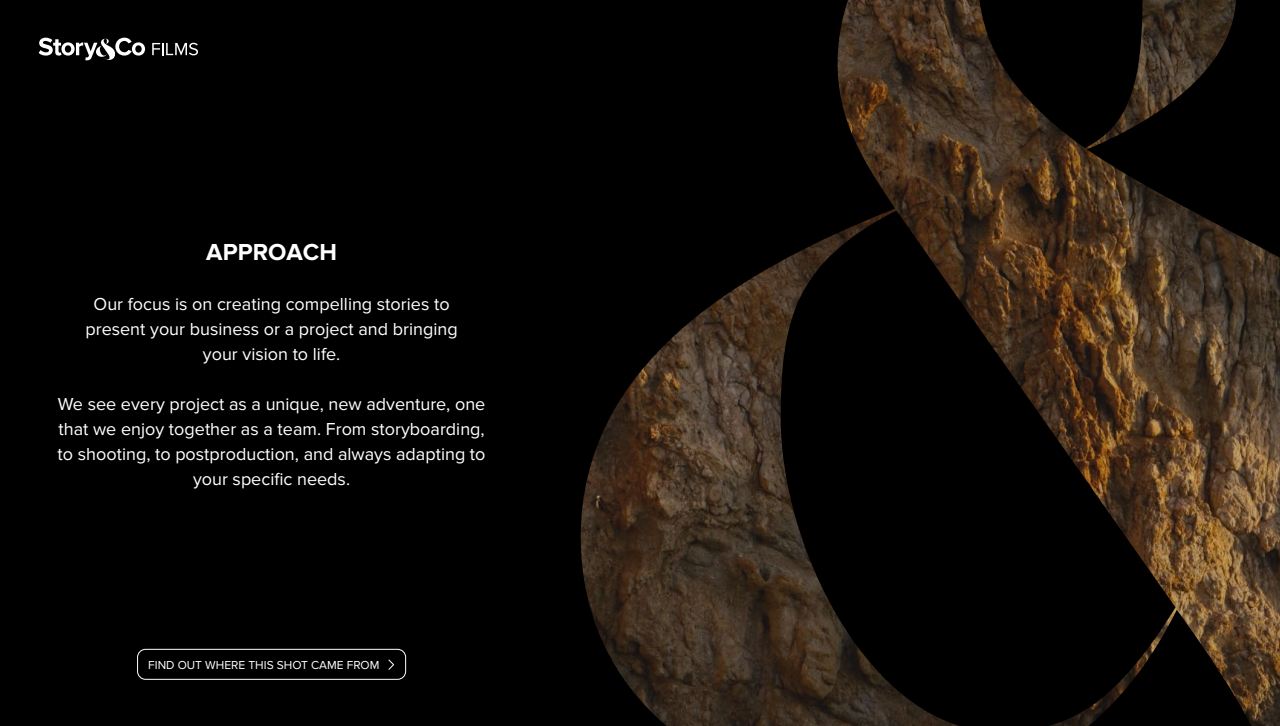
<style>
.page{position:relative;width:1280px;height:726px;background:#000}
.page>*{position:absolute;margin:0;border:0;box-sizing:border-box;transform-origin:0 0}
.t1{font:700 24px "Proxima Nova";color:#fff}
.t2{font:18px/25px "Proxima Nova";color:#fff;text-align:center}
.t3{font:12px "Proxima Nova";color:#fff}
</style>
<div class="page">
<img style="left:581px;top:0;width:699px;height:726px">
<svg style="left:152px;top:43px;width:46px;height:12px"></svg>
<svg style="left:39px;top:38px;width:106px;height:22px"></svg>
<div style="left:137px;top:649px;width:269px;height:31px;border:1px solid #fff;border-radius:8px"></div>
<div style="left:391px;top:666px;width:15px;height:16px;background:#000;opacity:.25"></div>
<div style="left:391px;top:662px;width:15px;height:15px;background:#000"></div>
<svg style="left:388px;top:659px;width:6px;height:11px"></svg>
<h1 class="t1" style="left:206px;top:238px;width:132px">APPROACH</h1>
<p class="t2" style="left:85px;top:292px;width:374px">Our focus is on creating compelling stories to present your business or a project and bringing your vision to life.</p>
<p class="t2" style="left:58px;top:392px;width:429px">We see every project as a unique, new adventure, one that we enjoy together as a team. From storyboarding, to shooting, to postproduction, and always adapting to your specific needs.</p>
<p class="t3" style="left:148px;top:658px;width:233px">FIND OUT WHERE THIS SHOT CAME FROM</p>
</div>
